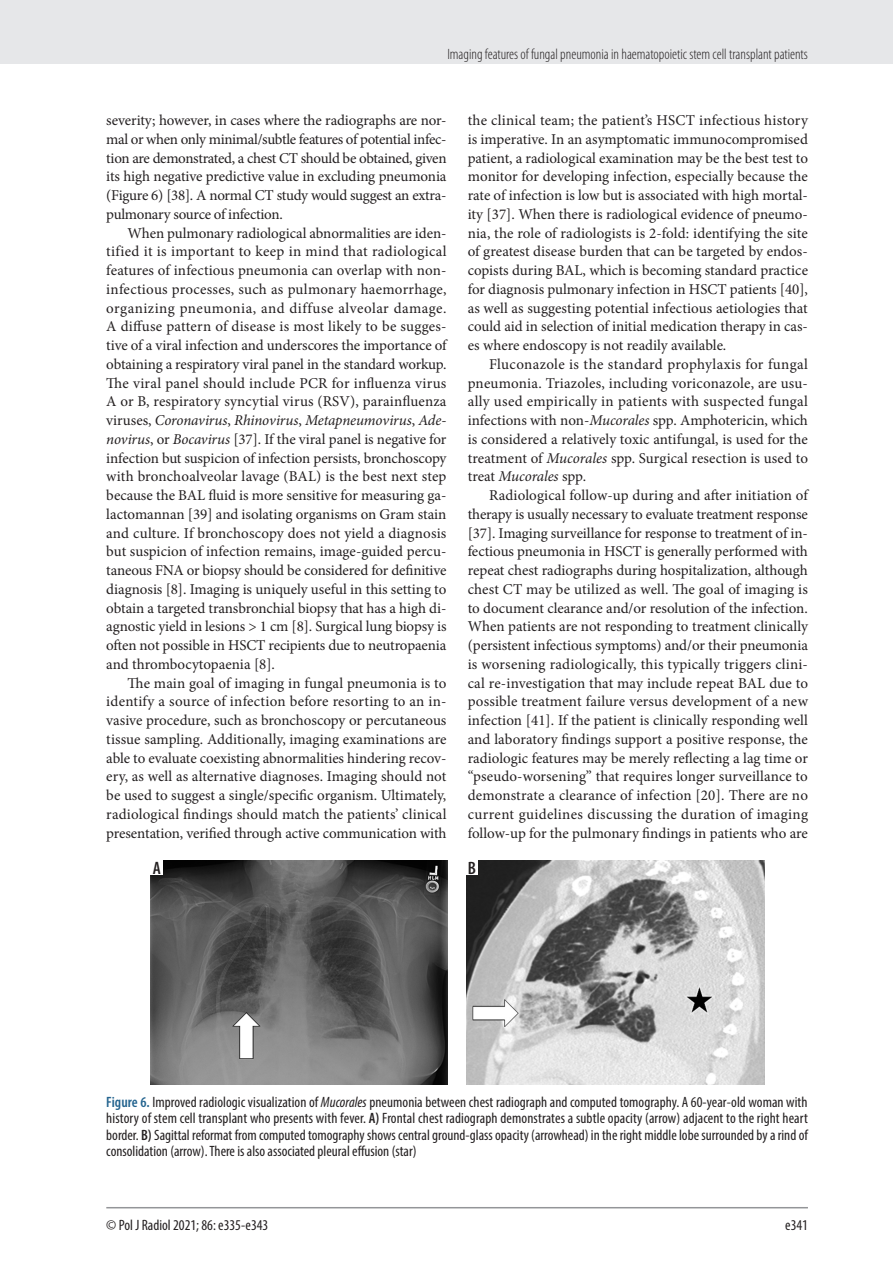
<style>
.page{position:relative;width:893px;height:1263px;background:#fff}
.page>*{position:absolute;margin:0;border:0;box-sizing:border-box;transform-origin:0 0}
.rycina_podpis{font:600 condensed 18px "Myriad Pro";color:#231f20}
.tekst{font:15px/18.8px "Minion Pro";letter-spacing:-.005em;color:#231f20;text-align:justify}
.rycina_podpis-2{font:condensed 15px/16.5px "Myriad Pro";color:#231f20;text-align:justify}
.t1{font:300 condensed 15px "Myriad Pro";color:#231f20}
.s1{font-style:italic}
.s2{font-weight:600;color:#24648f}
.s3{font-weight:600}
</style>
<div class="page">
<div style="left:0;top:0;width:893px;height:64px;background:#e6e7e9"></div>
<hr style="left:106px;top:1207px;width:702px;height:1px;background:#939598">
<img style="left:150px;top:861px;width:298px;height:223px">
<img style="left:466px;top:861px;width:298px;height:223px">
<div style="left:150px;top:859px;width:13px;height:16px;background:#fff"></div>
<div style="left:465px;top:859px;width:13px;height:15px;background:#fff"></div>
<p class="t1" style="left:447px;top:45px;width:362px">Imaging features of fungal pneumonia in haematopoietic stem cell transplant patients</p>
<p class="tekst" style="left:106px;top:111px;width:342px">severity; however, in cases where the radiographs are nor&shy;mal or when only minimal/subtle features of potential infec&shy;tion are demonstrated, a chest CT should be obtained, given its high negative predictive value in excluding pneumonia (Figure 6) [38]. A normal CT study would suggest an extra&shy;pulmonary source of infection.</p>
<p class="tekst" style="left:106px;top:223px;width:342px;text-indent:21px">When pulmonary radiological abnormalities are iden&shy;tified it is important to keep in mind that radiological features of infectious pneumonia can overlap with non&shy;infectious processes, such as pulmonary haemorrhage, organizing pneumonia, and diffuse alveolar damage.<br>A diffuse pattern of disease is most likely to be sugges&shy;tive of a viral infection and underscores the importance of obtaining a respiratory viral panel in the standard workup.<br>The viral panel should include PCR for influenza virus A or B, respiratory syncytial virus (RSV), parainfluenza viruses, <span class="s1">Coronavirus</span>, <span class="s1">Rhinovirus</span>, <span class="s1">Metapneumovirus</span>, <span class="s1">Ade&shy;novirus</span>, or <span class="s1">Bocavirus</span> [37]. If the viral panel is negative for infection but suspicion of infection persists, bronchoscopy with bronchoalveolar lavage (BAL) is the best next step because the BAL fluid is more sensitive for measuring ga&shy;lactomannan [39] and isolating organisms on Gram stain and culture. If bronchoscopy does not yield a diagnosis but suspicion of infection remains, image-guided percu&shy;taneous FNA or biopsy should be considered for definitive diagnosis [8]. Imaging is uniquely useful in this setting to obtain a targeted transbronchial biopsy that has a high di&shy;agnostic yield in lesions &gt; 1 cm [8]. Surgical lung biopsy is often not possible in HSCT recipients due to neutropaenia and thrombocytopaenia [8].</p>
<p class="tekst" style="left:106px;top:673px;width:342px;text-indent:21px">The main goal of imaging in fungal pneumonia is to identify a source of infection before resorting to an in&shy;vasive procedure, such as bronchoscopy or percutaneous tissue sampling. Additionally, imaging examinations are able to evaluate coexisting abnormalities hindering recov&shy;ery, as well as alternative diagnoses. Imaging should not be used to suggest a single/specific organism. Ultimately, radiological findings should match the patients’ clinical presentation, verified through active communication with</p>
<p class="tekst" style="left:468px;top:111px;width:342px">the clinical team; the patient’s HSCT infectious history is imperative. In an asymptomatic immunocompromised patient, a radiological examination may be the best test to monitor for developing infection, especially because the rate of infection is low but is associated with high mortal&shy;ity [37]. When there is radiological evidence of pneumo&shy;nia, the role of radiologists is 2-fold: identifying the site of greatest disease burden that can be targeted by endos&shy;copists during BAL, which is becoming standard practice for diagnosis pulmonary infection in HSCT patients [40], as well as suggesting potential infectious aetiologies that could aid in selection of initial medication therapy in cas&shy;es where endoscopy is not readily available.</p>
<p class="tekst" style="left:468px;top:355px;width:342px;text-indent:21px">Fluconazole is the standard prophylaxis for fungal pneumonia. Triazoles, including voriconazole, are usu&shy;ally used empirically in patients with suspected fungal infections with non-<span class="s1">Mucorales</span> spp. Amphotericin, which is considered a relatively toxic antifungal, is used for the treatment of <span class="s1">Mucorales</span> spp. Surgical resection is used to treat <span class="s1">Mucorales</span> spp.</p>
<p class="tekst" style="left:468px;top:486px;width:342px;text-indent:21px">Radiological follow-up during and after initiation of therapy is usually necessary to evaluate treatment response [37]. Imaging surveillance for response to treatment of in&shy;fectious pneumonia in HSCT is generally performed with repeat chest radiographs during hospitalization, although chest CT may be utilized as well. The goal of imaging is to document clearance and/or resolution of the infection.<br>When patients are not responding to treatment clinically (persistent infectious symptoms) and/or their pneumonia is worsening radiologically, this typically triggers clini&shy;cal re-investigation that may include repeat BAL due to possible treatment failure versus development of a new infection [41]. If the patient is clinically responding well and laboratory findings support a positive response, the radiologic features may be merely reflecting a lag time or “pseudo-worsening” that requires longer surveillance to demonstrate a clearance of infection [20]. There are no current guidelines discussing the duration of imaging follow-up for the pulmonary findings in patients who are</p>
<p class="rycina_podpis" style="left:153px;top:857px;width:10px">A</p>
<p class="rycina_podpis" style="left:468px;top:857px;width:10px">B</p>
<p class="rycina_podpis-2" style="left:106px;top:1093px;width:703px"><span class="s2">Figure 6.</span> Improved radiologic visualization of <span class="s1">Mucorales</span> pneumonia between chest radiograph and computed tomography. A 60-year-old woman with history of stem cell transplant who presents with fever. <span class="s3">A)</span> Frontal chest radiograph demonstrates a subtle opacity (arrow) adjacent to the right heart border. <span class="s3">B)</span> Sagittal reformat from computed tomography shows central ground-glass opacity (arrowhead) in the right middle lobe surrounded by a rind of consolidation (arrow). There is also associated pleural effusion (star)</p>
<p class="rycina_podpis-2" style="left:106px;top:1216px;width:164px">© Pol J Radiol 2021; 86: e335-e343</p>
<p class="rycina_podpis-2" style="left:785px;top:1216px;width:24px">e341</p>
</div>
